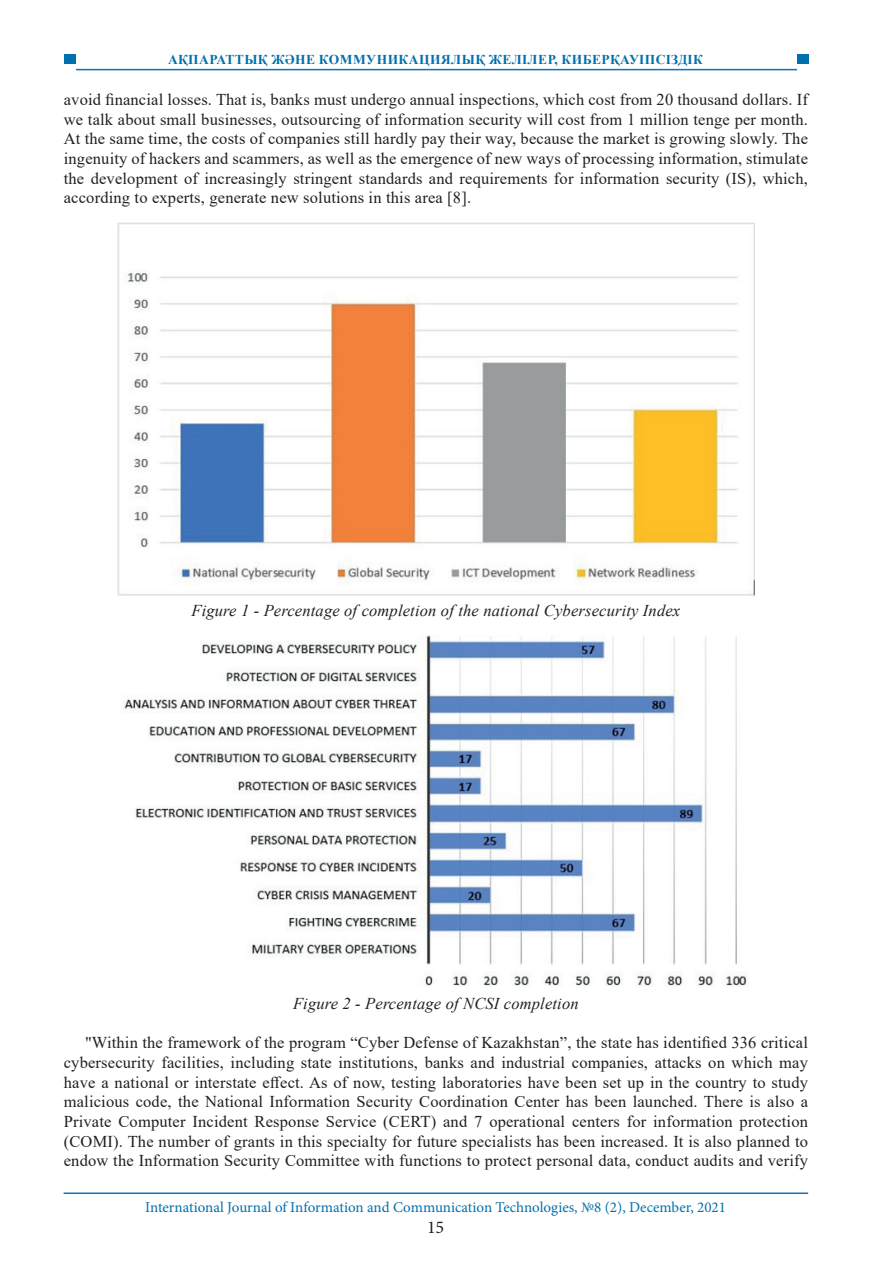
<style>
.page{position:relative;width:893px;height:1263px;background:#fff}
.page>*{position:absolute;margin:0;border:0;box-sizing:border-box;transform-origin:0 0}
.t1{font:18px "Minion Pro";color:#231f20}
.t2{font:16.5px/19.6px "Times New Roman";letter-spacing:.01em;color:#231f20;text-align:justify}
.t3{font:italic 16.5px "Times New Roman";letter-spacing:.01em;color:#231f20}
.t4{font:15px "Minion Pro";color:#0071ad}
.t5{font:700 13.5px "Times New Roman";letter-spacing:.035em;color:#0071ad}
</style>
<div class="page">
<hr style="left:64px;top:1192px;width:744px;height:2px;background:#1072b9">
<hr style="left:76px;top:69px;width:721px;height:1px;background:#1072b9">
<div style="left:64px;top:54px;width:11px;height:10px;background:#0071ad"></div>
<div style="left:797px;top:54px;width:11px;height:10px;background:#0071ad"></div>
<img style="left:117px;top:223px;width:638px;height:373px">
<img style="left:124px;top:636px;width:623px;height:350px">
<p class="t5" style="left:168px;top:49px;width:536px">АҚПАРАТТЫҚ ЖӘНЕ КОММУНИКАЦИЯЛЫҚ ЖЕЛІЛЕР, КИБЕРҚАУІПСІЗДІК</p>
<p class="t2" style="left:64px;top:89px;width:746px">avoid financial losses. That is, banks must undergo annual inspections, which cost from 20 thousand dollars. If we talk about small businesses, outsourcing of information security will cost from 1 million tenge per month.<br>At the same time, the costs of companies still hardly pay their way, because the market is growing slowly. The ingenuity of hackers and scammers, as well as the emergence of new ways of processing information, stimulate the development of increasingly stringent standards and requirements for information security (IS), which, according to experts, generate new solutions in this area [8].</p>
<p class="t3" style="left:191px;top:599px;width:490px">Figure 1 - Percentage of completion of the national Cybersecurity Index</p>
<p class="t3" style="left:293px;top:992px;width:287px">Figure 2 - Percentage of NCSI completion</p>
<p class="t2" style="left:64px;top:1032px;width:746px;text-indent:21px">"Within the framework of the program “Cyber Defense of Kazakhstan”, the state has identified 336 critical cybersecurity facilities, including state institutions, banks and industrial companies, attacks on which may have a national or interstate effect. As of now, testing laboratories have been set up in the country to study malicious code, the National Information Security Coordination Center has been launched. There is also a Private Computer Incident Response Service (CERT) and 7 operational centers for information protection (COMI). The number of grants in this specialty for future specialists has been increased. It is also planned to endow the Information Security Committee with functions to protect personal data, conduct audits and verify</p>
<p class="t4" style="left:145px;top:1197px;width:582px">International Journal of Information and Communication Technologies, №8 (2), December, 2021</p>
<p class="t1" style="left:427px;top:1215px;width:19px">15</p>
</div>
